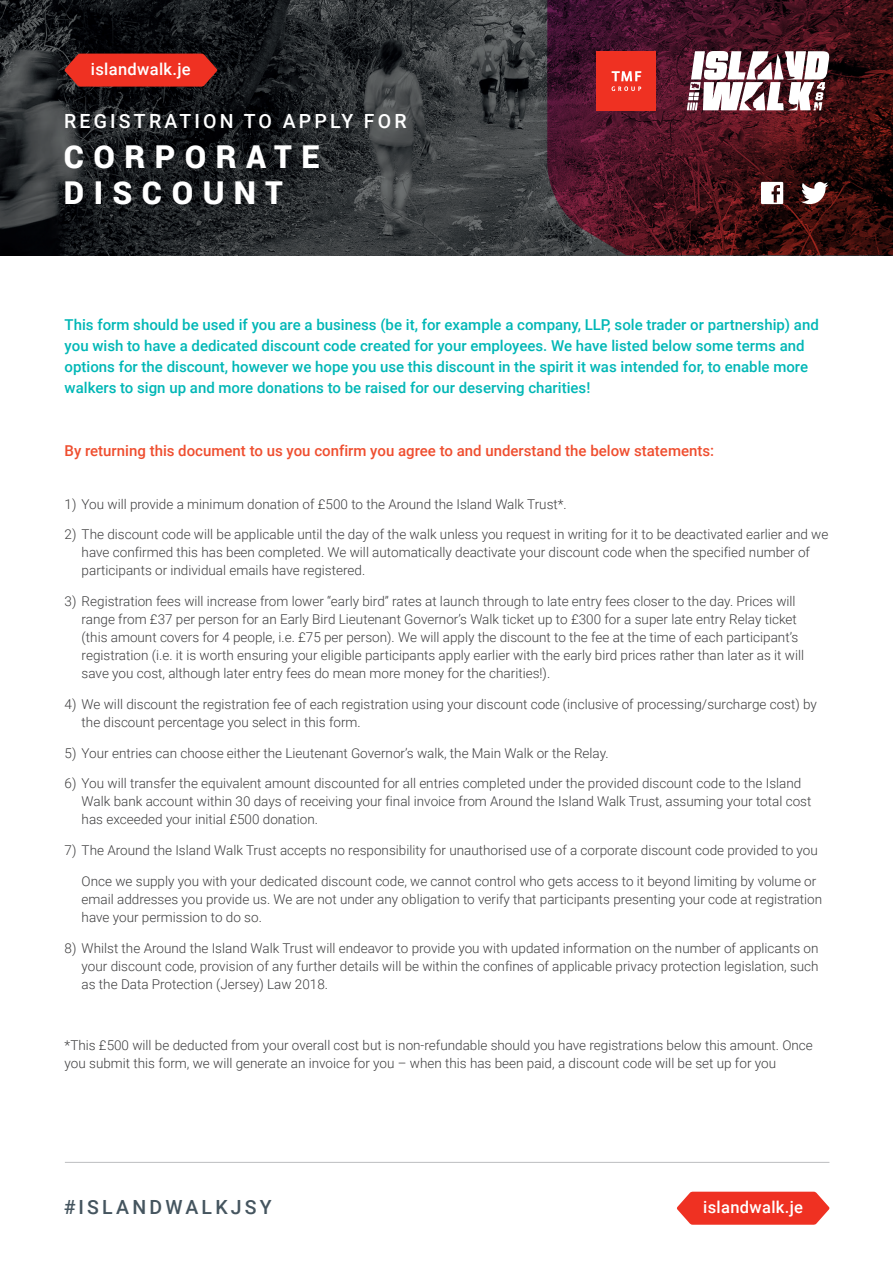
<style>
.page{position:relative;width:893px;height:1263px;background:#fff}
.page>*{position:absolute;margin:0;border:0;box-sizing:border-box;transform-origin:0 0}
.t1{font:900 31.5px/36px "Roboto";letter-spacing:.3em;color:#fff}
.t2{font:500 19.5px "Roboto";letter-spacing:.165em;color:#fff}
.t3{font:500 19.5px "Roboto";letter-spacing:.165em;color:#45555f}
.t4{font:500 16.5px "Roboto";letter-spacing:.02em;color:#fff}
.t5{font:500 15px/21px "Roboto";color:#00b7b6}
.t6{font:500 15px "Roboto";color:#ef4e2f}
.t7{font:300 13.5px/18px "Roboto";color:#3e3e3f}
</style>
<div class="page">
<img style="left:0;top:0;width:547px;height:255px">
<svg style="left:547px;top:0;width:346px;height:255px"></svg>
<svg style="left:687px;top:51px;width:142px;height:59px"></svg>
<div style="left:597px;top:51px;width:59px;height:60px;background:#ef3122"></div>
<svg style="left:612px;top:71px;width:29px;height:20px"></svg>
<svg style="left:64px;top:54px;width:154px;height:33px"></svg>
<svg style="left:801px;top:182px;width:27px;height:22px"></svg>
<svg style="left:761px;top:182px;width:22px;height:22px"></svg>
<hr style="left:65px;top:1162px;width:764px;height:1px;background:#bcbdc0">
<svg style="left:677px;top:1192px;width:153px;height:33px"></svg>
<p class="t4" style="left:91px;top:58px;width:101px">islandwalk.je</p>
<h2 class="t2" style="left:64px;top:107px;width:344px">REGISTRATION TO APPLY FOR</h2>
<h1 class="t1" style="left:64px;top:138px;width:257px">CORPORATE<br>DISCOUNT</h1>
<p class="t5" style="left:65px;top:314px;width:756px">This form should be used if you are a business (be it, for example a company, LLP, sole trader or partnership) and you wish to have a dedicated discount code created for your employees. We have listed below some terms and options for the discount, however we hope you use this discount in the spirit it was intended for, to enable more walkers to sign up and more donations to be raised for our deserving charities!</p>
<p class="t6" style="left:65px;top:440px;width:651px">By returning this document to us you confirm you agree to and understand the below statements:</p>
<p class="t7" style="left:65px;top:494px;width:504px">1) You will provide a minimum donation of £500 to the Around the Island Walk Trust*.</p>
<p class="t7" style="left:82px;top:525px;width:748px;text-indent:-17px">2) The discount code will be applicable until the day of the walk unless you request in writing for it to be deactivated earlier and we have confirmed this has been completed. We will automatically deactivate your discount code when the specified number of participants or individual emails have registered.</p>
<p class="t7" style="left:82px;top:592px;width:724px;text-indent:-17px">3) Registration fees will increase from lower “early bird” rates at launch through to late entry fees closer to the day. Prices will range from £37 per person for an Early Bird Lieutenant Governor’s Walk ticket up to £300 for a super late entry Relay ticket (this amount covers for 4 people, i.e. £75 per person). We will apply the discount to the fee at the time of each participant’s registration (i.e. it is worth ensuring your eligible participants apply earlier with the early bird prices rather than later as it will save you cost, although later entry fees do mean more money for the charities!).</p>
<p class="t7" style="left:82px;top:695px;width:737px;text-indent:-17px">4) We will discount the registration fee of each registration using your discount code (inclusive of processing/surcharge cost) by the discount percentage you select in this form.</p>
<p class="t7" style="left:65px;top:743px;width:546px">5) Your entries can choose either the Lieutenant Governor’s walk, the Main Walk or the Relay.</p>
<p class="t7" style="left:82px;top:774px;width:731px;text-indent:-17px">6) You will transfer the equivalent amount discounted for all entries completed under the provided discount code to the Island<br>Walk bank account within 30 days of receiving your final invoice from Around the Island Walk Trust, assuming your total cost has exceeded your initial £500 donation.</p>
<p class="t7" style="left:65px;top:841px;width:755px">7) The Around the Island Walk Trust accepts no responsibility for unauthorised use of a corporate discount code provided to you</p>
<p class="t7" style="left:82px;top:872px;width:742px">Once we supply you with your dedicated discount code, we cannot control who gets access to it beyond limiting by volume or email addresses you provide us. We are not under any obligation to verify that participants presenting your code at registration have your permission to do so.</p>
<p class="t7" style="left:82px;top:938px;width:738px;text-align:justify;text-indent:-17px">8) Whilst the Around the Island Walk Trust will endeavor to provide you with updated information on the number of applicants on your discount code, provision of any further details will be within the confines of applicable privacy protection legislation, such as the Data Protection (Jersey) Law 2018.</p>
<p class="t7" style="left:65px;top:1036px;width:750px">*This £500 will be deducted from your overall cost but is non‐refundable should you have registrations below this amount. Once you submit this form, we will generate an invoice for you – when this has been paid, a discount code will be set up for you</p>
<h2 class="t3" style="left:64px;top:1193px;width:210px">#ISLANDWALKJSY</h2>
<p class="t4" style="left:703px;top:1196px;width:101px">islandwalk.je</p>
</div>
